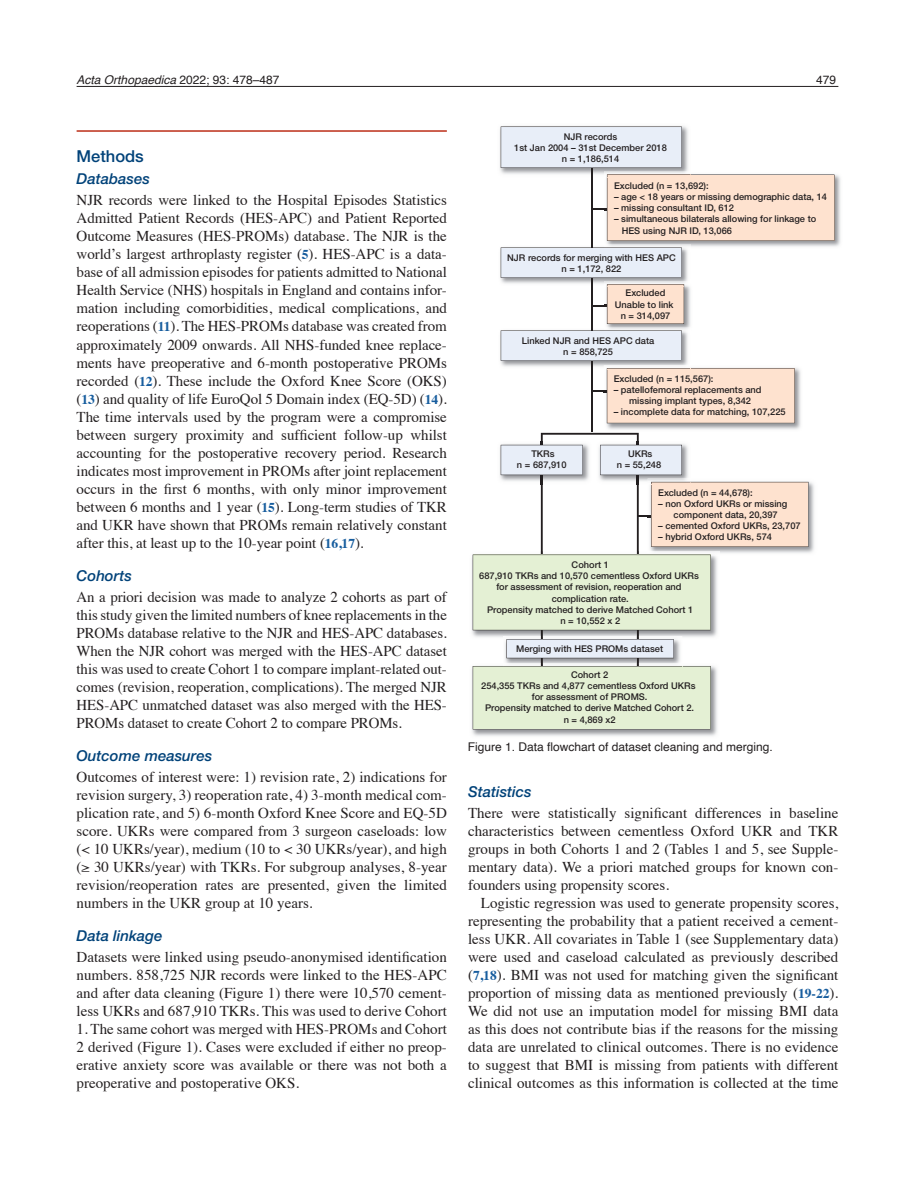
<style>
.page{position:relative;width:915px;height:1191px;background:#fff}
.page>*{position:absolute;margin:0;border:0;box-sizing:border-box;transform-origin:0 0}
.t1{font:500 16.5px "Helvetica Neue LTW1 G";color:#004279}
.t2{font:15px/18px "Times";color:#231f20;text-align:justify}
.t3{font:italic 500 15px "Helvetica Neue LTW1 G";color:#004279}
.t4{font:12px "Helvetica";color:#231f20}
.t5{font:italic 12px "Helvetica";color:#231f20}
.t6{font:500 9.3px/11.1px "Helvetica Neue LTW1 G";color:#231f20;text-align:center}
.s1{font-style:normal}
.s2{font-weight:700;font-size:13.5px;color:#175d9e}
</style>
<div class="page">
<hr style="left:77px;top:86px;width:761px;height:1px;background:#231f20">
<hr style="left:77px;top:130px;width:369px;height:2px;background:#bc2e18">
<hr style="left:591px;top:390px;width:21px;height:2px;background:#231f20">
<hr style="left:591px;top:159px;width:1px;height:273px;background:#231f20">
<img style="left:606px;top:174px;width:235px;height:73px">
<img style="left:606px;top:368px;width:195px;height:62px">
<div style="left:603px;top:368px;width:191px;height:55px;background:#fee2cf"></div>
<img style="left:808px;top:481px;width:6px;height:72px">
<img style="left:606px;top:286px;width:85px;height:41px">
<svg style="left:592px;top:286px;width:92px;height:38px;background:#f5decf"></svg>
<img style="left:500px;top:126px;width:185px;height:1px">
<svg style="left:500px;top:127px;width:334px;height:114px"></svg>
<img style="left:500px;top:245px;width:188px;height:41px">
<img style="left:603px;top:245px;width:86px;height:4px">
<img style="left:603px;top:281px;width:85px;height:5px">
<img style="left:606px;top:284px;width:78px;height:2px">
<svg style="left:500px;top:247px;width:181px;height:31px;background:#e1e7f0"></svg>
<img style="left:500px;top:327px;width:188px;height:42px">
<img style="left:603px;top:365px;width:85px;height:4px">
<img style="left:606px;top:368px;width:83px;height:2px">
<img style="left:603px;top:327px;width:86px;height:5px">
<svg style="left:500px;top:330px;width:181px;height:31px;background:#e1e7f0"></svg>
<img style="left:472px;top:729px;width:245px;height:7px">
<svg style="left:472px;top:433px;width:336px;height:296px"></svg>
<p class="t5" style="left:77px;top:70px;width:204px">Acta Orthopaedica <span class="s1">2022; 93: 478–487</span></p>
<p class="t4" style="left:816px;top:70px;width:22px">479</p>
<p class="t1" style="left:77px;top:146px;width:69px">Methods</p>
<p class="t3" style="left:77px;top:170px;width:75px">Databases</p>
<p class="t2" style="left:77px;top:190px;width:372px">NJR records were linked to the Hospital Episodes Statistics Admitted Patient Records (HES-APC) and Patient Reported Outcome Measures (HES-PROMs) database. The NJR is the world’s largest arthroplasty register (<span class="s2">5</span>). HES-APC is a data&shy;base of all admission episodes for patients admitted to National Health Service (NHS) hospitals in England and contains infor&shy;mation including comorbidities, medical complications, and reoperations (<span class="s2">11</span>). The HES-PROMs database was created from approximately 2009 onwards. All NHS-funded knee replace&shy;ments have preoperative and 6-month postoperative PROMs recorded (<span class="s2">12</span>). These include the Oxford Knee Score (OKS) (<span class="s2">13</span>) and quality of life EuroQol 5 Domain index (EQ-5D) (<span class="s2">14</span>).<br>The time intervals used by the program were a compromise between surgery proximity and sufficient follow-up whilst accounting for the postoperative recovery period. Research indicates most improvement in PROMs after joint replacement occurs in the first 6 months, with only minor improvement between 6 months and 1 year (<span class="s2">15</span>). Long-term studies of TKR and UKR have shown that PROMs remain relatively constant after this, at least up to the 10-year point (<span class="s2">16,17</span>).</p>
<p class="t3" style="left:77px;top:566px;width:57px">Cohorts</p>
<p class="t2" style="left:77px;top:586px;width:372px">An a priori decision was made to analyze 2 cohorts as part of this study given the limited numbers of knee replacements in the PROMs database relative to the NJR and HES-APC databases.<br>When the NJR cohort was merged with the HES-APC dataset this was used to create Cohort 1 to compare implant-related out&shy;comes (revision, reoperation, complications). The merged NJR HES-APC unmatched dataset was also merged with the HES-PROMs dataset to create Cohort 2 to compare PROMs.</p>
<p class="t3" style="left:77px;top:746px;width:137px">Outcome measures</p>
<p class="t2" style="left:77px;top:766px;width:371px">Outcomes of interest were: 1) revision rate, 2) indications for revision surgery, 3) reoperation rate, 4) 3-month medical com&shy;plication rate, and 5) 6-month Oxford Knee Score and EQ-5D score. UKRs were compared from 3 surgeon caseloads: low (&lt; 10 UKRs/year), medium (10 to &lt; 30 UKRs/year), and high (≥ 30 UKRs/year) with TKRs. For subgroup analyses, 8-year revision/reoperation rates are presented, given the limited numbers in the UKR group at 10 years.</p>
<p class="t3" style="left:77px;top:926px;width:87px">Data linkage</p>
<p class="t2" style="left:77px;top:946px;width:371px">Datasets were linked using pseudo-anonymised identification numbers. 858,725 NJR records were linked to the HES-APC and after data cleaning (Figure 1) there were 10,570 cement&shy;less UKRs and 687,910 TKRs. This was used to derive Cohort</p>
<p class="t2" style="left:77px;top:1018px;width:371px">1. The same cohort was merged with HES-PROMs and Cohort 2 derived (Figure 1). Cases were excluded if either no preop&shy;erative anxiety score was available or there was not both a preoperative and postoperative OKS.</p>
<p class="t6" style="left:514px;top:131px;width:154px">NJR records<br>1st Jan 2004 – 31st December 2018 n = 1,186,514</p>
<p class="t6" style="left:613px;top:180px;width:96px">Excluded (n = 13,692):</p>
<p class="t6" style="left:613px;top:191px;width:214px">– age &lt; 18 years or missing demographic data, 14</p>
<p class="t6" style="left:613px;top:202px;width:121px">– missing consultant ID, 612</p>
<p class="t6" style="left:621px;top:214px;width:196px;text-align:left;text-indent:-8px">– simultaneous bilaterals allowing for linkage to<br>HES using NJR ID, 13,066</p>
<p class="t6" style="left:507px;top:252px;width:170px">NJR records for merging with HES APC n = 1,172, 822</p>
<p class="t6" style="left:614px;top:287px;width:60px">Excluded<br>Unable to link n = 314,097</p>
<p class="t6" style="left:521px;top:335px;width:134px">Linked NJR and HES APC data n = 858,725</p>
<p class="t6" style="left:613px;top:373px;width:101px">Excluded (n = 115,567):</p>
<p class="t6" style="left:613px;top:384px;width:149px">– patellofemoral replacements and missing implant types, 8,342</p>
<p class="t6" style="left:613px;top:406px;width:173px">– incomplete data for matching, 107,225</p>
<p class="t6" style="left:517px;top:448px;width:51px">TKRs<br>n = 687,910</p>
<p class="t6" style="left:616px;top:448px;width:46px">UKRs<br>n = 55,248</p>
<p class="t6" style="left:658px;top:487px;width:96px">Excluded (n = 44,678):</p>
<p class="t6" style="left:673px;top:498px;width:115px;text-align:left;text-indent:-15px">– non Oxford UKRs or missing component data, 20,397</p>
<p class="t6" style="left:658px;top:520px;width:144px">– cemented Oxford UKRs, 23,707</p>
<p class="t6" style="left:658px;top:531px;width:115px">– hybrid Oxford UKRs, 574</p>
<p class="t6" style="left:479px;top:559px;width:221px">Cohort 1<br>687,910 TKRs and 10,570 cementless Oxford UKRs for assessment of revision, reoperation and complication rate.<br>Propensity matched to derive Matched Cohort 1<br>n = 10,552 x 2</p>
<p class="t6" style="left:516px;top:643px;width:148px">Merging with HES PROMs dataset</p>
<p class="t6" style="left:481px;top:669px;width:216px">Cohort 2<br>254,355 TKRs and 4,877 cementless Oxford UKRs for assessment of PROMS.<br>Propensity matched to derive Matched Cohort 2. n = 4,869 x2</p>
<p class="t4" style="left:467px;top:737px;width:306px">Figure 1. Data flowchart of dataset cleaning and merging.</p>
<p class="t3" style="left:468px;top:782px;width:65px">Statistics</p>
<p class="t2" style="left:468px;top:802px;width:371px">There were statistically significant differences in baseline characteristics between cementless Oxford UKR and TKR groups in both Cohorts 1 and 2 (Tables 1 and 5, see Supple&shy;mentary data). We a priori matched groups for known con&shy;founders using propensity scores.</p>
<p class="t2" style="left:468px;top:892px;width:371px;text-indent:13px">Logistic regression was used to generate propensity scores, representing the probability that a patient received a cement&shy;less UKR. All covariates in Table 1 (see Supplementary data) were used and caseload calculated as previously described (<span class="s2">7,18</span>). BMI was not used for matching given the significant proportion of missing data as mentioned previously (<span class="s2">19-22</span>).<br>We did not use an imputation model for missing BMI data as this does not contribute bias if the reasons for the missing data are unrelated to clinical outcomes. There is no evidence to suggest that BMI is missing from patients with different clinical outcomes as this information is collected at the time</p>
</div>
